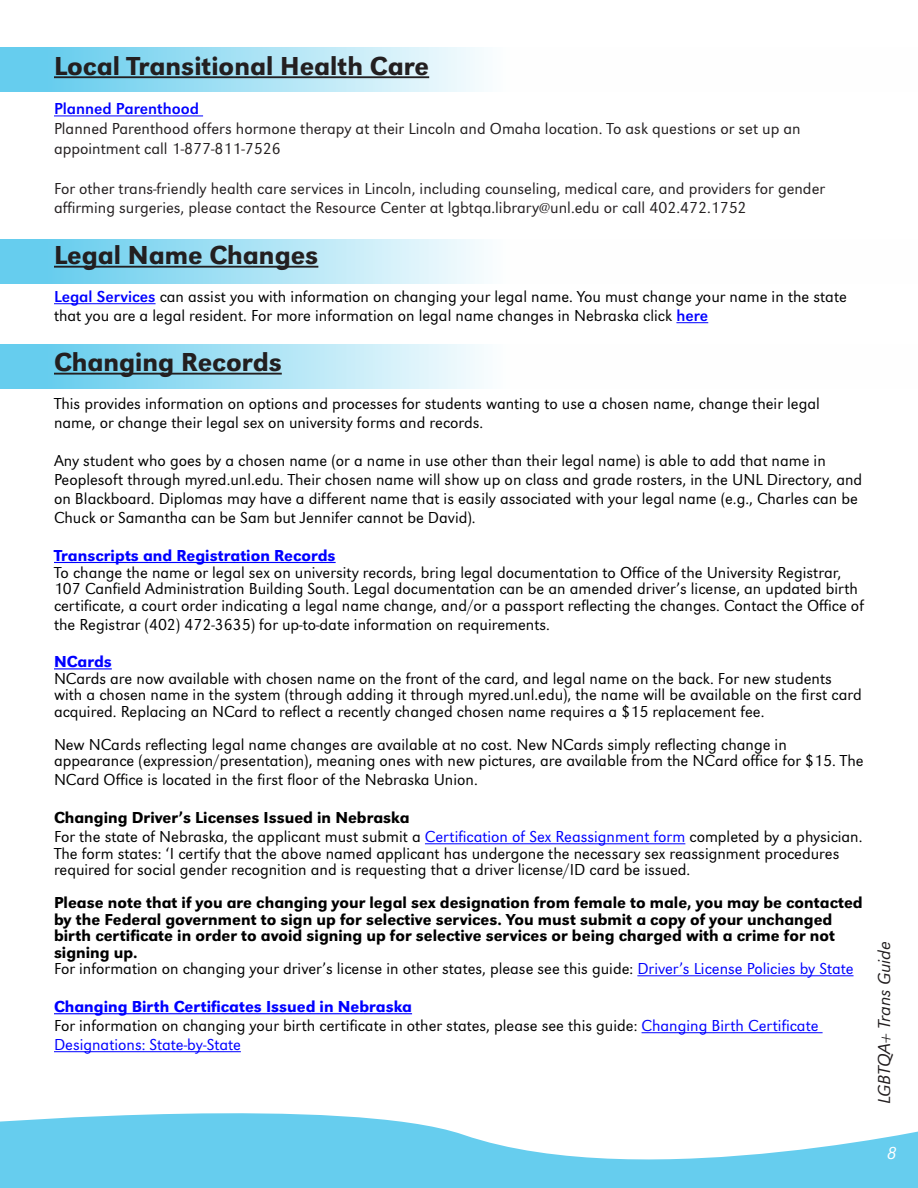
<style>
.page{position:relative;width:918px;height:1188px;background:#fff}
.page>*{position:absolute;margin:0;border:0;box-sizing:border-box;transform-origin:0 0}
.Normal1{font:500 27px "URW Grotesk T";color:#231f20}
.No_Spacing{font:500 27px "URW Grotesk T";color:#231f20}
.t1{font:italic 300 18px "URW Grotesk T";color:#231f20}
.t2{font:italic 300 18px "URW Grotesk T";color:#fff}
.Normal1-2{font:300 16.5px/16.5px "URW Grotesk T";color:#000}
.No_Spacing-2{font:300 16.5px/19.8px "URW Grotesk T";color:#231f20}
.Normal1-3{font:500 16.5px/16.5px "URW Grotesk T";color:#000}
.Normal1-4{font:500 16.5px "URW Grotesk T";color:#00f}
.No_Spacing-3{font:16.5px "URW Grotesk T";color:#00f}
.s1{font-weight:400;color:#00f}
.s2{color:#00f}
</style>
<div class="page">
<svg style="left:0;top:1113px;width:918px;height:75px;fill:#66cdee"></svg>
<svg style="left:0;top:48px;width:482px;height:44px;background:#a6e1f4"></svg>
<svg style="left:0;top:239px;width:482px;height:44px;background:#a6e1f4"></svg>
<svg style="left:0;top:344px;width:482px;height:44px;background:#a6e1f4"></svg>
<hr style="left:54px;top:76px;width:375px;height:2px;background:#231f20">
<hr style="left:54px;top:115px;width:149px;height:1px;background:#00f">
<hr style="left:54px;top:266px;width:264px;height:2px;background:#231f20">
<hr style="left:54px;top:303px;width:102px;height:1px;background:#00f">
<hr style="left:676px;top:322px;width:32px;height:1px;background:#00f">
<hr style="left:54px;top:373px;width:228px;height:2px;background:#231f20">
<hr style="left:54px;top:562px;width:282px;height:1px;background:#00f">
<hr style="left:54px;top:668px;width:58px;height:1px;background:#00f">
<hr style="left:425px;top:843px;width:260px;height:1px;background:#00f">
<hr style="left:637px;top:975px;width:217px;height:1px;background:#00f">
<hr style="left:54px;top:1013px;width:358px;height:1px;background:#00f">
<hr style="left:642px;top:1032px;width:181px;height:1px;background:#00f">
<hr style="left:54px;top:1051px;width:187px;height:1px;background:#00f">
<p class="No_Spacing" style="left:54px;top:50px;width:377px">Local Transitional Health Care</p>
<p class="No_Spacing-3" style="left:54px;top:100px;width:146px">Planned Parenthood</p>
<p class="No_Spacing-2" style="left:54px;top:119px;width:748px">Planned Parenthood offers hormone therapy at their Lincoln and Omaha location. To ask questions or set up an appointment call 1-877-811-7526</p>
<p class="No_Spacing-2" style="left:54px;top:178px;width:773px">For other trans-friendly health care services in Lincoln, including counseling, medical care, and providers for gender affirming surgeries, please contact the Resource Center at lgbtqa.library@unl.edu or call 402.472.1752</p>
<p class="Normal1" style="left:54px;top:240px;width:266px">Legal Name Changes</p>
<p class="Normal1-2" style="left:54px;top:287px;width:794px;line-height:19px"><span class="s1">Legal Services</span> can assist you with information on changing your legal name. You must change your name in the state that you are a legal resident. For more information on legal name changes in Nebraska click <span class="s1">here</span></p>
<p class="Normal1" style="left:54px;top:347px;width:229px">Changing Records</p>
<p class="Normal1-2" style="left:54px;top:394px;width:767px;line-height:19px">This provides information on options and processes for students wanting to use a chosen name, change their legal name, or change their legal sex on university forms and records.</p>
<p class="Normal1-2" style="left:54px;top:451px;width:810px;line-height:18.9px">Any student who goes by a chosen name (or a name in use other than their legal name) is able to add that name in Peoplesoft through myred.unl.edu. Their chosen name will show up on class and grade rosters, in the UNL Directory, and on Blackboard. Diplomas may have a different name that is easily associated with your legal name (e.g., Charles can be Chuck or Samantha can be Sam but Jennifer cannot be David).</p>
<p class="Normal1-4" style="left:54px;top:546px;width:283px">Transcripts and Registration Records</p>
<p class="Normal1-2" style="left:54px;top:564px;width:812px">To change the name or legal sex on university records, bring legal documentation to Office of the University Registrar,<br>107 Canfield Administration Building South. Legal documentation can be an amended driver’s license, an updated birth certificate, a court order indicating a legal name change, and/or a passport reflecting the changes. Contact the Office of</p>
<p class="Normal1-2" style="left:54px;top:616px;width:497px">the Registrar (402) 472-3635) for up-to-date information on requirements.</p>
<p class="Normal1-4" style="left:54px;top:653px;width:59px">NCards</p>
<p class="Normal1-2" style="left:54px;top:670px;width:809px">NCards are now available with chosen name on the front of the card, and legal name on the back. For new students with a chosen name in the system (through adding it through myred.unl.edu), the name will be available on the first card acquired. Replacing an NCard to reflect a recently changed chosen name requires a $15 replacement fee.</p>
<p class="Normal1-2" style="left:54px;top:736px;width:811px">New NCards reflecting legal name changes are available at no cost. New NCards simply reflecting change in appearance (expression/presentation), meaning ones with new pictures, are available from the NCard office for $15. The</p>
<p class="Normal1-2" style="left:54px;top:772px;width:425px">NCard Office is located in the first floor of the Nebraska Union.</p>
<p class="Normal1-3" style="left:54px;top:810px;width:357px">Changing Driver’s Licenses Issued in Nebraska</p>
<p class="Normal1-2" style="left:54px;top:829px;width:810px">For the state of Nebraska, the applicant must submit a <span class="s2">Certification of Sex Reassignment form</span> completed by a physician.<br>The form states: ‘I certify that the above named applicant has undergone the necessary sex reassignment procedures required for social gender recognition and is requesting that a driver license/ID card be issued.</p>
<p class="Normal1-3" style="left:54px;top:895px;width:810px">Please note that if you are changing your legal sex designation from female to male, you may be contacted by the Federal government to sign up for selective services. You must submit a copy of your unchanged birth certificate in order to avoid signing up for selective services or being charged with a crime for not signing up.</p>
<p class="Normal1-2" style="left:54px;top:961px;width:801px">For information on changing your driver’s license in other states, please see this guide: <span class="s2">Driver’s License Policies by State</span></p>
<p class="Normal1-4" style="left:54px;top:997px;width:360px">Changing Birth Certificates Issued in Nebraska</p>
<p class="Normal1-2" style="left:54px;top:1016px;width:766px;line-height:19px">For information on changing your birth certificate in other states, please see this guide: <span class="s2">Changing Birth Certificate<br>Designations: State-by-State</span></p>
<p class="t1" style="left:874px;top:1104px;width:164px;rotate:-90deg">LGBTQA+ Trans Guide</p>
<p class="t2" style="left:887px;top:1143px;width:11px">8</p>
</div>
